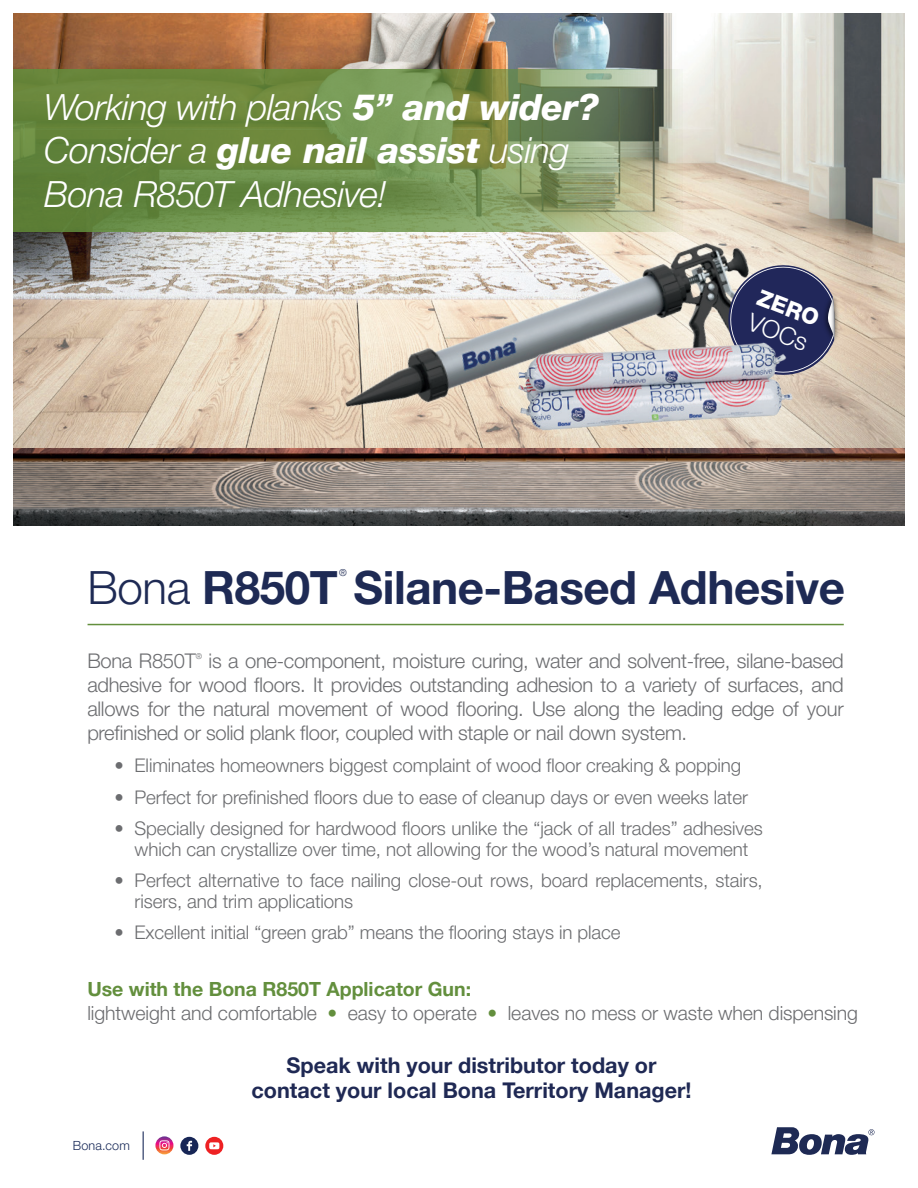
<style>
.page{position:relative;width:918px;height:1188px;background:#fff}
.page>*{position:absolute;margin:0;border:0;box-sizing:border-box;transform-origin:0 0}
.t1{font:700 45.75px "Helvetica Neue LT Pro";letter-spacing:-.01em;color:#1e2a54}
.t2{font:italic 300 36px/43.5px "Helvetica Neue LT Pro";letter-spacing:-.015em;color:#fff}
.t3{font:300 24.6px "Helvetica Neue LT Pro";color:#fff}
.t4{font:800 22.35px "Helvetica Neue LT Pro";color:#fff}
.t5{font:700 21.6px/24.3px "Helvetica Neue LT Pro";color:#1f2954;text-align:center}
.t6{font:300 20.1px/24.2px "Helvetica Neue LT Pro";letter-spacing:-.015em;color:#6c6d70;text-align:justify}
.t7{font:300 19.5px/24px "Helvetica Neue LT Pro";letter-spacing:-.005em;color:#6c6d70}
.t8{font:300 18.75px/21px "Helvetica Neue LT Pro";letter-spacing:-.005em;color:#6c6d70;text-align:center}
.t9{font:300 12.6px "Helvetica Neue LT Pro";letter-spacing:.015em;color:#172857}
.t10{font:300 9.6px "Helvetica Neue LT Pro";color:#1e2a54}
.t11{font:300 7.8px "Helvetica Neue LT Pro";color:#6c6d70}
.s1{font-weight:800}
.s2{font-weight:300}
.s3{font-weight:700;color:#638f3d}
.s4{color:#638f3d}
</style>
<div class="page">
<img style="left:14px;top:14px;width:890px;height:448px">
<img style="left:14px;top:462px;width:890px;height:63px">
<img style="left:241px;top:148px;width:626px;height:378px">
<svg style="left:14px;top:70px;width:669px;height:162px;background:#769053"></svg>
<img style="left:772px;top:254px;width:123px;height:73px">
<svg style="left:721px;top:257px;width:114px;height:70px;background:#585976"></svg>
<img style="left:511px;top:327px;width:394px;height:116px">
<svg style="left:771px;top:1127px;width:103px;height:28px"></svg>
<hr style="left:88px;top:624px;width:756px;height:1px;background:#638f3d">
<svg style="left:155px;top:1136px;width:18px;height:18px"></svg>
<svg style="left:159px;top:1140px;width:10px;height:10px"></svg>
<div style="left:180px;top:1137px;width:18px;height:18px;background:#172656;border-radius:50%"></div>
<svg style="left:187px;top:1141px;width:5px;height:10px"></svg>
<svg style="left:205px;top:1137px;width:18px;height:18px"></svg>
<svg style="left:209px;top:1142px;width:10px;height:7px"></svg>
<svg style="left:143px;top:1131px;width:1px;height:29px"></svg>
<h2 class="t2" style="left:44px;top:84px;width:556px">Working with planks <span class="s1">5” and wider?<br></span>Consider a <span class="s1">glue nail assist</span> using<br>Bona R850T Adhesive!</h2>
<p class="t4" style="left:763px;top:284px;width:65px;rotate:21deg">ZERO</p>
<h3 class="t3" style="left:754px;top:307px;width:63px;rotate:21deg">VOCs</h3>
<p class="t10" style="left:339px;top:567px;width:9px">®</p>
<h1 class="t1" style="left:88px;top:559px;width:759px"><span class="s2">Bona</span> R850T Silane-Based Adhesive</h1>
<p class="t6" style="left:87px;top:648px;width:110px">Bona R850T</p>
<p class="t11" style="left:196px;top:651px;width:8px">®</p>
<p class="t6" style="left:87px;top:648px;width:758px;text-indent:121px">is a one-component, moisture curing, water and solvent-free, silane-based adhesive for wood floors. It provides outstanding adhesion to a variety of surfaces, and allows for the natural movement of wood flooring. Use along the leading edge of your prefinished or solid plank floor, coupled with staple or nail down system.</p>
<p class="t8" style="left:114px;top:755px;width:629px">• Eliminates homeowners biggest complaint of wood floor creaking &amp; popping</p>
<p class="t8" style="left:114px;top:786px;width:635px">• Perfect for prefinished floors due to ease of cleanup days or even weeks later</p>
<p class="t8" style="left:114px;top:817px;width:650px">• Specially designed for hardwood floors unlike the “jack of all trades” adhesives which can crystallize over time, not allowing for the wood’s natural movement</p>
<p class="t8" style="left:135px;top:870px;width:630px;text-align:left;text-indent:-20px">• Perfect alternative to face nailing close-out rows, board replacements, stairs, risers, and trim applications</p>
<p class="t8" style="left:114px;top:922px;width:508px">• Excellent initial “green grab” means the flooring stays in place</p>
<p class="t7" style="left:87px;top:976px;width:772px"><span class="s3">Use with the Bona R850T Applicator Gun:<br></span>lightweight and comfortable <span class="s4">•</span> easy to operate <span class="s4">•</span> leaves no mess or waste when dispensing</p>
<p class="t9" style="left:73px;top:1138px;width:59px">Bona.com</p>
<p class="t5" style="left:252px;top:1053px;width:441px">Speak with your distributor today or contact your local Bona Territory Manager!</p>
</div>
